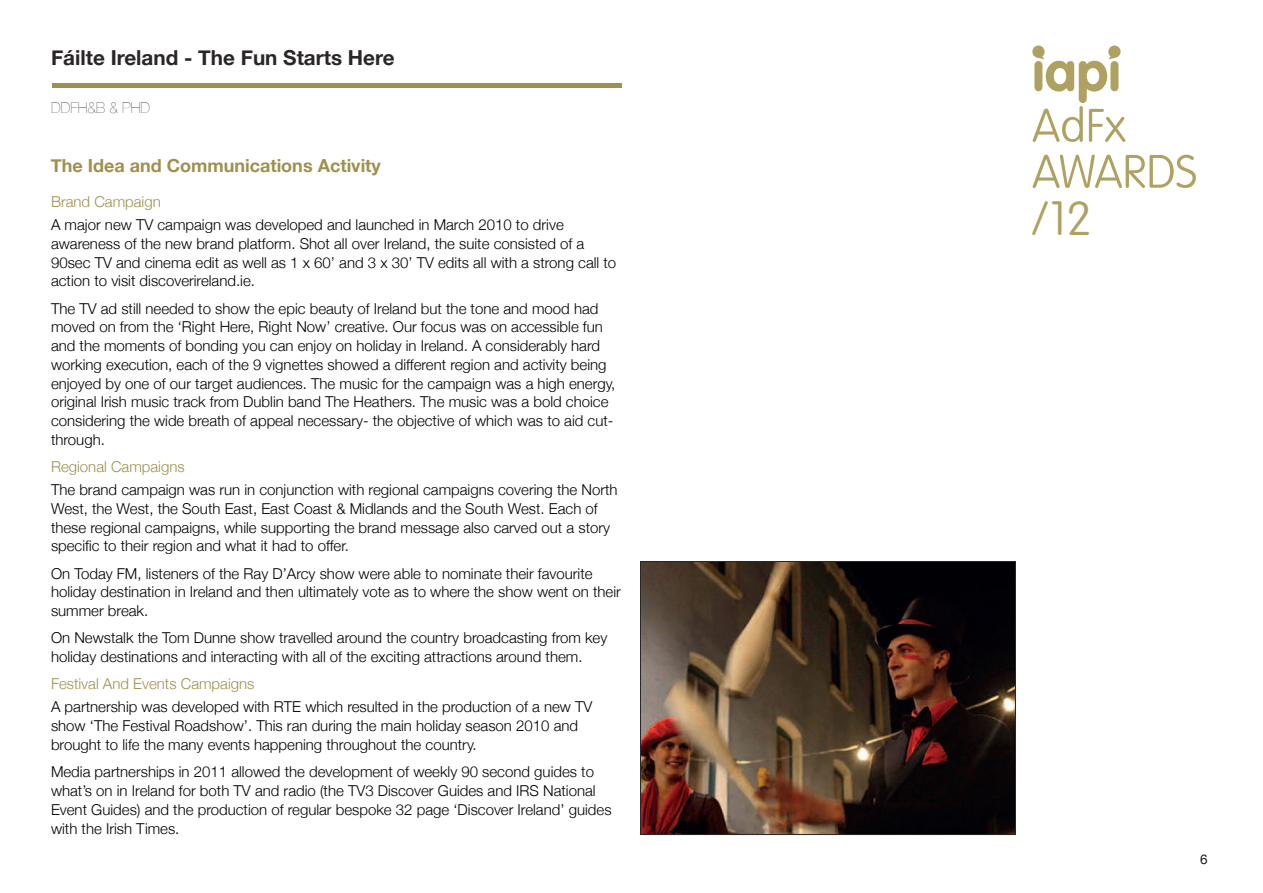
<style>
.page{position:relative;width:1263px;height:893px;background:#fff}
.page>*{position:absolute;margin:0;border:0;box-sizing:border-box;transform-origin:0 0}
.t1{font:100 47.4px "VAG Rounded";color:#aea162}
.t2{font:700 20.7px "Helvetica Neue";color:#2a2626}
.t3{font:700 18px "Helvetica Neue";color:#9f904f}
.t4{font:300 15px/18.8px "Helvetica Neue";color:#000}
.t5{font:300 15px "Helvetica Neue";color:#9f904f}
.t6{font:200 15px "Helvetica Neue";color:#2a2626}
.t7{font:13.5px "Helvetica Neue";color:#231f20}
</style>
<div class="page">
<svg style="left:1033px;top:155px;width:163px;height:33px"></svg>
<svg style="left:1033px;top:45px;width:92px;height:97px"></svg>
<hr style="left:52px;top:83px;width:570px;height:4px;background:#9f904f">
<img style="left:642px;top:563px;width:372px;height:270px">
<div style="left:640px;top:561px;width:376px;height:274px;border:1px solid #2a2626"></div>
<h2 class="t2" style="left:51px;top:41px;width:345px">Fáilte Ireland - The Fun Starts Here</h2>
<p class="t6" style="left:51px;top:96px;width:101px">DDFH&amp;B &amp; PHD</p>
<p class="t3" style="left:51px;top:151px;width:332px">The Idea and Communications Activity</p>
<p class="t5" style="left:51px;top:190px;width:111px">Brand Campaign</p>
<p class="t4" style="left:51px;top:215px;width:567px">A major new TV campaign was developed and launched in March 2010 to drive awareness of the new brand platform. Shot all over Ireland, the suite consisted of a 90sec TV and cinema edit as well as 1 x 60’ and 3 x 30’ TV edits all with a strong call to action to visit discoverireland.ie.</p>
<p class="t4" style="left:51px;top:298px;width:566px">The TV ad still needed to show the epic beauty of Ireland but the tone and mood had moved on from the ‘Right Here, Right Now’ creative. Our focus was on accessible fun and the moments of bonding you can enjoy on holiday in Ireland. A considerably hard working execution, each of the 9 vignettes showed a different region and activity being enjoyed by one of our target audiences. The music for the campaign was a high energy, original Irish music track from Dublin band The Heathers. The music was a bold choice considering the wide breath of appeal necessary- the objective of which was to aid cut&shy;through.</p>
<p class="t5" style="left:51px;top:455px;width:135px">Regional Campaigns</p>
<p class="t4" style="left:51px;top:480px;width:568px">The brand campaign was run in conjunction with regional campaigns covering the North West, the West, the South East, East Coast &amp; Midlands and the South West. Each of these regional campaigns, while supporting the brand message also carved out a story specific to their region and what it had to offer.</p>
<p class="t4" style="left:51px;top:563px;width:571px">On Today FM, listeners of the Ray D’Arcy show were able to nominate their favourite holiday destination in Ireland and then ultimately vote as to where the show went on their summer break.</p>
<p class="t4" style="left:51px;top:628px;width:558px">On Newstalk the Tom Dunne show travelled around the country broadcasting from key holiday destinations and interacting with all of the exciting attractions around them.</p>
<p class="t5" style="left:51px;top:672px;width:205px">Festival And Events Campaigns</p>
<p class="t4" style="left:51px;top:697px;width:543px">A partnership was developed with RTE which resulted in the production of a new TV show ‘The Festival Roadshow’. This ran during the main holiday season 2010 and brought to life the many events happening throughout the country.</p>
<p class="t4" style="left:51px;top:761px;width:562px">Media partnerships in 2011 allowed the development of weekly 90 second guides to what’s on in Ireland for both TV and radio (the TV3 Discover Guides and IRS National Event Guides) and the production of regular bespoke 32 page ‘Discover Ireland’ guides with the Irish Times.</p>
<h1 class="t1" style="left:1031px;top:191px;width:63px">/12</h1>
<p class="t7" style="left:1200px;top:850px;width:9px">6</p>
</div>
